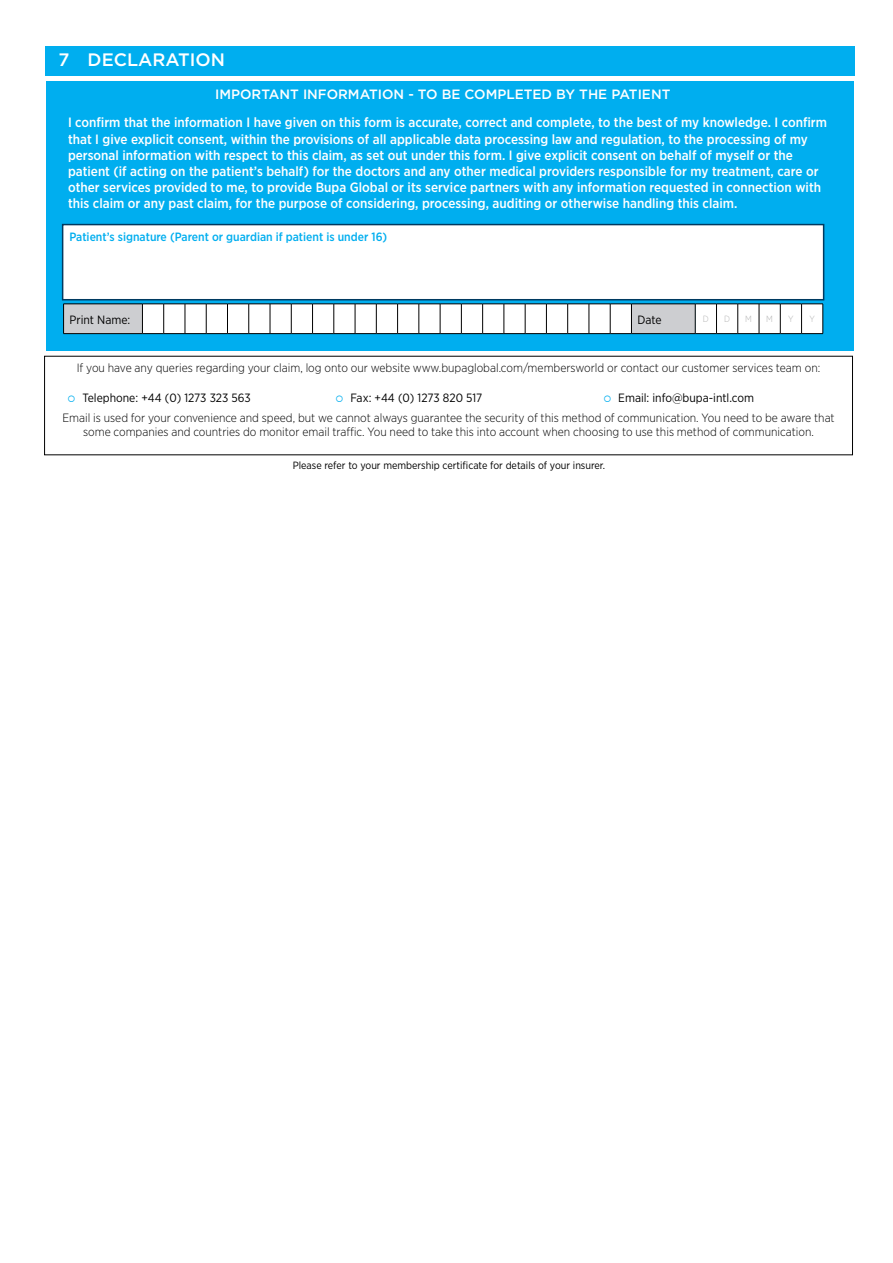
<style>
.page{position:relative;width:893px;height:1263px;background:#fff}
.page>*{position:absolute;margin:0;border:0;box-sizing:border-box;transform-origin:0 0}
.t1{font:500 18px "Gotham";color:#fff}
.t2{font:500 13.5px/16.2px "Gotham Narrow";color:#fff}
.t3{font:500 13.5px "Gotham";color:#fff}
.t4{font:300 12px/19.8px "Gotham Narrow";color:#000}
.t5{font:12px "Gotham Narrow";color:#000}
.t6{font:500 12px "Gotham Narrow";color:#00aeef}
.t7{font:10.5px "Gotham Narrow";color:#000}
.t8{font:300 9px "Gotham Narrow";color:#b3b3b3}
.s1{color:#00aeef}
.s2{font-weight:400}
</style>
<div class="page">
<div style="left:46px;top:46px;width:809px;height:29px;background:#00aeef"></div>
<div style="left:46px;top:81px;width:808px;height:270px;background:#00aeef"></div>
<div style="left:63px;top:225px;width:761px;height:75px;background:#fff"></div>
<div style="left:62px;top:224px;width:762px;height:76px;border:2px solid #003a60"></div>
<div style="left:64px;top:304px;width:78px;height:30px;background:#cdced1"></div>
<hr style="left:63px;top:304px;width:79px;height:1px;background:#000">
<svg style="left:63px;top:304px;width:1px;height:29px"></svg>
<hr style="left:63px;top:333px;width:79px;height:1px;background:#000">
<svg style="left:142px;top:304px;width:682px;height:30px;background:#e4e5e5"></svg>
<hr style="left:631px;top:333px;width:64px;height:1px;background:#000">
<h1 class="t1" style="left:59px;top:48px;width:168px">7 DECLARATION</h1>
<p class="t3" style="left:215px;top:85px;width:457px">IMPORTANT INFORMATION - TO BE COMPLETED BY THE PATIENT</p>
<p class="t2" style="left:68px;top:114px;width:760px">I confirm that the information I have given on this form is accurate, correct and complete, to the best of my knowledge. I confirm that I give explicit consent, within the provisions of all applicable data processing law and regulation, to the processing of my personal information with respect to this claim, as set out under this form. I give explicit consent on behalf of myself or the patient (if acting on the patient’s behalf) for the doctors and any other medical providers responsible for my treatment, care or other services provided to me, to provide Bupa Global or its service partners with any information requested in connection with this claim or any past claim, for the purpose of considering, processing, auditing or otherwise handling this claim.</p>
<p class="t6" style="left:69px;top:229px;width:319px">Patient’s signature (Parent or guardian if patient is under 16)</p>
<p class="t5" style="left:70px;top:312px;width:62px">Print Name:</p>
<p class="t5" style="left:637px;top:312px;width:26px">Date</p>
<p class="t8" style="left:703px;top:314px;width:7px">D</p>
<p class="t8" style="left:724px;top:314px;width:7px">D</p>
<p class="t8" style="left:745px;top:314px;width:8px">M</p>
<p class="t8" style="left:766px;top:314px;width:8px">M</p>
<p class="t8" style="left:788px;top:314px;width:7px">Y</p>
<p class="t8" style="left:809px;top:314px;width:7px">Y</p>
<p class="t4" style="left:77px;top:358px;width:745px">If you have any queries regarding your claim, log onto our website www.bupaglobal.com/membersworld or contact our customer services team on:</p>
<p class="t5" style="left:68px;top:390px;width:185px"><span class="s1">○</span> Telephone: +44 (0) 1273 323 563</p>
<p class="t5" style="left:335px;top:390px;width:148px"><span class="s1">○</span> Fax: +44 (0) 1273 820 517</p>
<p class="t4" style="left:62px;top:387px;width:774px;text-indent:541px"><span class="s1">○</span> <span class="s2">Email: info@bupa-intl.com<br></span>Email is used for your convenience and speed, but we cannot always guarantee the security of this method of communication. You need to be aware that</p>
<p class="t4" style="left:83px;top:422px;width:732px">some companies and countries do monitor email traffic. You need to take this into account when choosing to use this method of communication.</p>
<p class="t7" style="left:293px;top:459px;width:314px">Please refer to your membership certificate for details of your insurer.</p>
</div>
